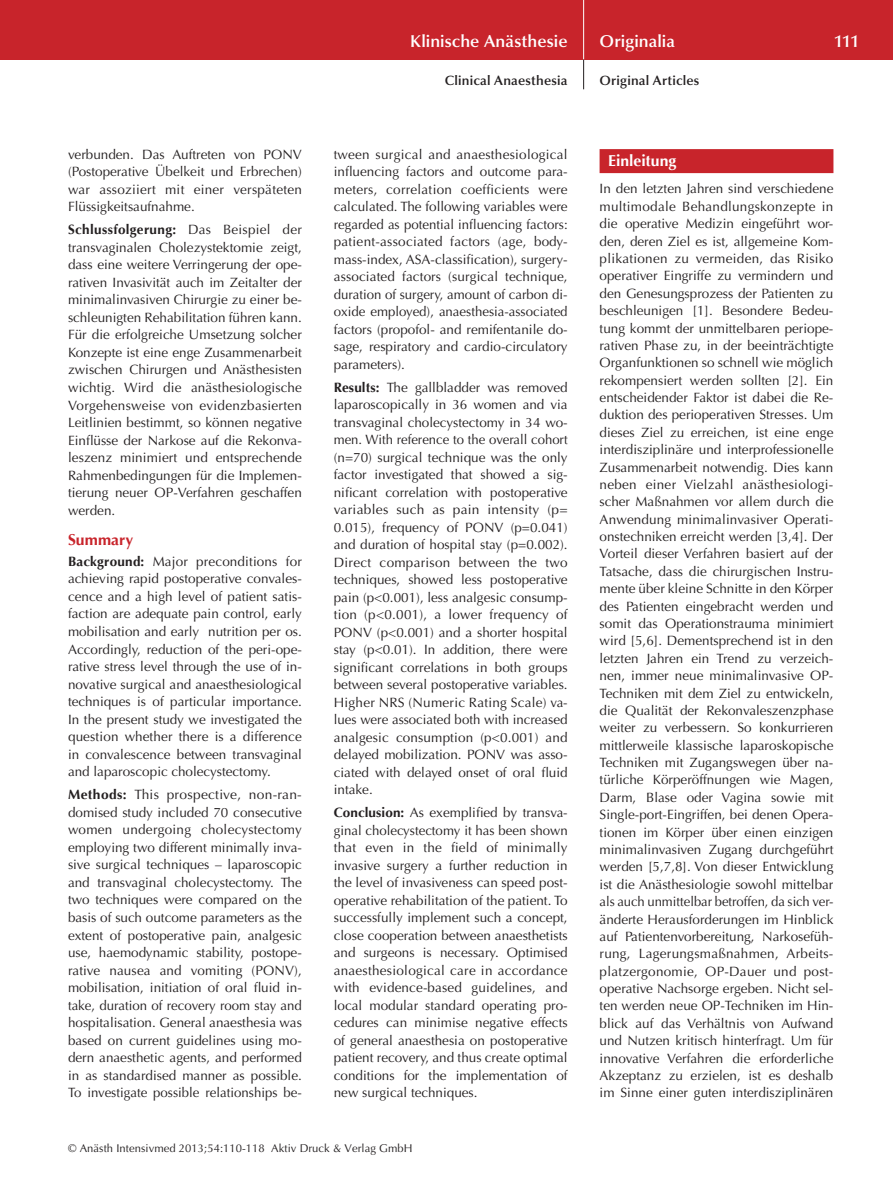
<style>
.page{position:relative;width:893px;height:1191px;background:#fff}
.page>*{position:absolute;margin:0;border:0;box-sizing:border-box;transform-origin:0 0}
.t1{font:600 17.25px "Optima";color:#fff}
.t2{font:700 15.75px "Optima";color:#fff}
.t3{font:700 15.75px "Optima";letter-spacing:.005em;color:#c8242b}
.t4{font:13.5px/17.5px "Optima";color:#231f20;text-align:justify}
.t5{font:600 13.5px "Optima";letter-spacing:.015em;color:#231f20}
.t6{font:11.25px "Optima";letter-spacing:.005em;color:#231f20}
.s1{font-weight:700}
</style>
<div class="page">
<div style="left:0;top:0;width:893px;height:60px;background:#c8242b"></div>
<hr style="left:583px;top:0;width:1px;height:60px;background:#fff">
<svg style="left:583px;top:60px;width:1px;height:29px"></svg>
<div style="left:600px;top:149px;width:233px;height:24px;background:#c8242b"></div>
<p class="t4" style="left:68px;top:146px;width:235px">verbunden. Das Auftreten von PONV (Postoperative Übelkeit und Erbrechen) war assoziiert mit einer verspäteten Flüssigkeitsaufnahme.</p>
<p class="t4" style="left:68px;top:221px;width:235px"><span class="s1">Schlussfolgerung:</span> Das Beispiel der transvaginalen Cholezystektomie zeigt, dass eine weitere Verringerung der ope&shy;rativen Invasivität auch im Zeitalter der minimalinvasiven Chirurgie zu einer be&shy;schleunigten Rehabilitation führen kann.<br>Für die erfolgreiche Umsetzung solcher Konzepte ist eine enge Zusammenarbeit zwischen Chirurgen und Anästhesisten wichtig. Wird die anästhesiologische Vorgehensweise von evidenzbasierten Leitlinien bestimmt, so können negative Einflüsse der Narkose auf die Rekonva&shy;leszenz minimiert und entsprechende Rahmenbedingungen für die Implemen&shy;tierung neuer OP-Verfahren geschaffen werden.</p>
<p class="t3" style="left:68px;top:531px;width:67px">Summary</p>
<p class="t4" style="left:68px;top:552px;width:235px"><span class="s1">Background:</span> Major preconditions for achieving rapid postoperative convales&shy;cence and a high level of patient satis&shy;faction are adequate pain control, early mobilisation and early nutrition per os.<br>Accordingly, reduction of the peri-ope&shy;rative stress level through the use of in&shy;novative surgical and anaesthesiological techniques is of particular importance.<br>In the present study we investigated the question whether there is a difference in convalescence between transvaginal and laparoscopic cholecystectomy.</p>
<p class="t4" style="left:68px;top:786px;width:235px;text-align:left"><span class="s1">Methods:</span> This prospective, non-ran&shy;domised study included 70 consecutive women undergoing cholecystectomy employing two different minimally inva&shy;sive surgical techniques – laparoscopic and transvaginal cholecystectomy. The two techniques were compared on the basis of such outcome parameters as the extent of postoperative pain, analgesic use, haemodynamic stability, postope&shy;rative nausea and vomiting (PONV), mobilisation, initiation of oral fluid in-‑ take, duration of recovery room stay and hospitalisation. General anaesthesia was based on current guidelines using mo&shy;dern anaesthetic agents, and performed in as standardised manner as possible.<br>To investigate possible relationships be-</p>
<p class="t1" style="left:410px;top:31px;width:159px">Klinische Anästhesie</p>
<p class="t5" style="left:445px;top:73px;width:124px">Clinical Anaesthesia</p>
<p class="t4" style="left:334px;top:146px;width:235px">tween surgical and anaesthesiological influencing factors and outcome para&shy;meters, correlation coefficients were calculated. The following variables were regarded as potential influencing factors: patient-associated factors (age, body&shy;mass-index, ASA-classification), surgery&shy;associated factors (surgical technique, duration of surgery, amount of carbon di&shy;oxide employed), anaesthesia-associated factors (propofol- and remifentanile do&shy;sage, respiratory and cardio-circulatory parameters).</p>
<p class="t4" style="left:334px;top:378px;width:235px;text-align:left"><span class="s1">Results:</span> The gallbladder was removed laparoscopically in 36 women and via transvaginal cholecystectomy in 34 wo-‑ men. With reference to the overall cohort (n=70) surgical technique was the only factor investigated that showed a sig&shy;nificant correlation with postoperative variables such as pain intensity (p= 0.015), frequency of PONV (p=0.041) and duration of hospital stay (p=0.002).<br>Direct comparison between the two techniques, showed less postoperative pain (p&lt;0.001), less analgesic consump&shy;tion (p&lt;0.001), a lower frequency of PONV (p&lt;0.001) and a shorter hospital stay (p&lt;0.01). In addition, there were significant correlations in both groups between several postoperative variables.<br>Higher NRS (Numeric Rating Scale) va&shy;lues were associated both with increased analgesic consumption (p&lt;0.001) and delayed mobilization. PONV was asso&shy;ciated with delayed onset of oral fluid intake.</p>
<p class="t4" style="left:334px;top:804px;width:235px"><span class="s1">Conclusion:</span> As exemplified by transva&shy;ginal cholecystectomy it has been shown that even in the field of minimally invasive surgery a further reduction in the level of invasiveness can speed post&shy;operative rehabilitation of the patient. To successfully implement such a concept, close cooperation between anaesthetists and surgeons is necessary. Optimised anaesthesiological care in accordance with evidence-based guidelines, and local modular standard operating pro&shy;cedures can minimise negative effects of general anaesthesia on postoperative patient recovery, and thus create optimal conditions for the implementation of new surgical techniques.</p>
<p class="t6" style="left:68px;top:1142px;width:346px">© Anästh Intensivmed 2013;54:110-118 Aktiv Druck &amp; Verlag GmbH</p>
<p class="t1" style="left:600px;top:31px;width:77px">Originalia</p>
<p class="t1" style="left:834px;top:31px;width:27px">111</p>
<p class="t5" style="left:600px;top:73px;width:101px">Original Articles</p>
<p class="t2" style="left:608px;top:152px;width:70px">Einleitung</p>
<p class="t4" style="left:600px;top:180px;width:235px;text-align:left">In den letzten Jahren sind verschiedene multimodale Behandlungskonzepte in die operative Medizin eingeführt wor&shy;den, deren Ziel es ist, allgemeine Kom&shy;plikationen zu vermeiden, das Risiko operativer Eingriffe zu vermindern und den Genesungsprozess der Patienten zu beschleunigen [1]. Besondere Bedeu&shy;tung kommt der unmittelbaren periope&shy;rativen Phase zu, in der beeinträchtigte Organfunktionen so schnell wie möglich rekompensiert werden sollten [2]. Ein entscheidender Faktor ist dabei die Re&shy;duktion des perioperativen Stresses. Um dieses Ziel zu erreichen, ist eine enge interdisziplinäre und interprofessionelle Zusammenarbeit notwendig. Dies kann neben einer Vielzahl anästhesiologi&shy;scher Maßnahmen vor allem durch die Anwendung minimalinvasiver Operati&shy;onstechniken erreicht werden [3,4]. Der Vorteil dieser Verfahren basiert auf der Tatsache, dass die chirurgischen Instru&shy;mente über kleine Schnitte in den Körper des Patienten eingebracht werden und somit das Operationstrauma minimiert wird [5,6]. Dementsprechend ist in den letzten Jahren ein Trend zu verzeich-‑ nen, immer neue minimalinvasive OP-Techniken mit dem Ziel zu entwickeln, die Qualität der Rekonvaleszenzphase weiter zu verbessern. So konkurrieren mittlerweile klassische laparoskopische Techniken mit Zugangswegen über na&shy;türliche Körperöffnungen wie Magen, Darm, Blase oder Vagina sowie mit Single-port-Eingriffen, bei denen Opera&shy;tionen im Körper über einen einzigen minimalinvasiven Zugang durchgeführt werden [5,7,8]. Von dieser Entwicklung ist die Anästhesiologie sowohl mittelbar als auch unmittelbar betroffen, da sich ver&shy;änderte Herausforderungen im Hinblick auf Patientenvorbereitung, Narkosefüh-‑ rung, Lagerungsmaßnahmen, Arbeits--‑ platzergonomie, OP-Dauer und post&shy;operative Nachsorge ergeben. Nicht sel-‑ ten werden neue OP-Techniken im Hin&shy;blick auf das Verhältnis von Aufwand und Nutzen kritisch hinterfragt. Um für innovative Verfahren die erforderliche Akzeptanz zu erzielen, ist es deshalb im Sinne einer guten interdisziplinären</p>
</div>
